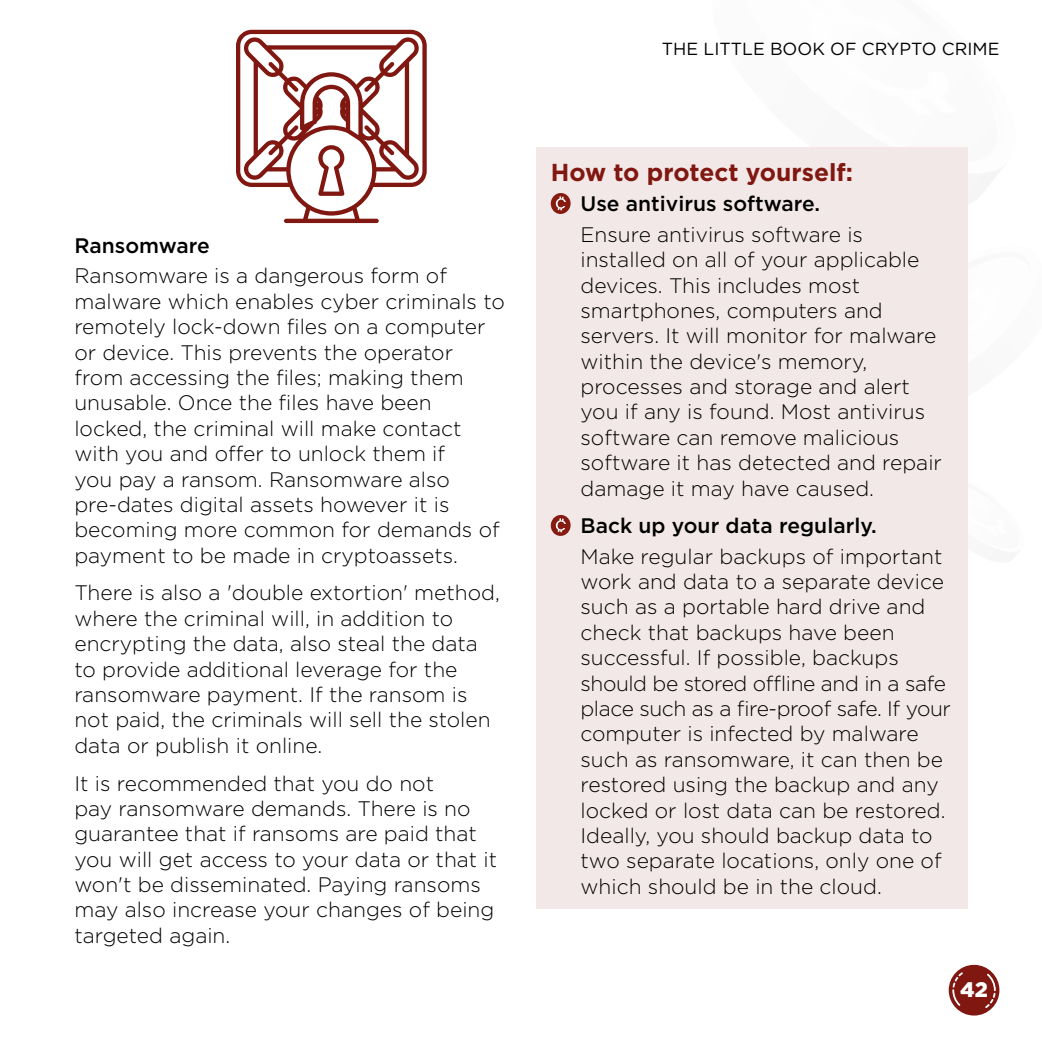
<style>
.page{position:relative;width:1042px;height:1042px;background:#fff}
.page>*{position:absolute;margin:0;border:0;box-sizing:border-box;transform-origin:0 0}
.t1{font:700 24.5px "Gotham";color:#801710}
.t2{font:300 21px/25.4px "Gotham";color:#000}
.t3{font:500 21px "Gotham";color:#000}
.t4{font:900 21px "Gotham";color:#fff}
.t5{font:17.5px "Gotham";color:#000}
</style>
<div class="page">
<svg style="left:967px;top:477px;width:1px;height:86px"></svg>
<img style="left:967px;top:497px;width:1px;height:36px">
<img style="left:967px;top:284px;width:1px;height:74px">
<svg style="left:236px;top:30px;width:191px;height:194px"></svg>
<div style="left:536px;top:147px;width:431px;height:761px;background:#f2e8e7"></div>
<svg style="left:551px;top:193px;width:19px;height:21px"></svg>
<svg style="left:551px;top:515px;width:19px;height:21px"></svg>
<svg style="left:948px;top:965px;width:51px;height:50px"></svg>
<p class="t3" style="left:74px;top:232px;width:137px">Ransomware</p>
<p class="t2" style="left:74px;top:263px;width:432px">Ransomware is a dangerous form of malware which enables cyber criminals to remotely lock-down files on a computer or device. This prevents the operator from accessing the files; making them unusable. Once the files have been locked, the criminal will make contact with you and offer to unlock them if<br>you pay a ransom. Ransomware also pre-dates digital assets however it is becoming more common for demands of payment to be made in cryptoassets.</p>
<p class="t2" style="left:74px;top:580px;width:427px">There is also a 'double extortion' method, where the criminal will, in addition to encrypting the data, also steal the data to provide additional leverage for the ransomware payment. If the ransom is not paid, the criminals will sell the stolen data or publish it online.</p>
<p class="t2" style="left:74px;top:770px;width:424px">It is recommended that you do not<br>pay ransomware demands. There is no guarantee that if ransoms are paid that you will get access to your data or that it won't be disseminated. Paying ransoms may also increase your changes of being targeted again.</p>
<p class="t5" style="left:662px;top:38px;width:339px">THE LITTLE BOOK OF CRYPTO CRIME</p>
<p class="t1" style="left:551px;top:156px;width:304px">How to protect yourself:</p>
<p class="t3" style="left:580px;top:190px;width:241px">Use antivirus software.</p>
<p class="t2" style="left:580px;top:221px;width:363px">Ensure antivirus software is installed on all of your applicable devices. This includes most smartphones, computers and servers. It will monitor for malware within the device's memory, processes and storage and alert you if any is found. Most antivirus software can remove malicious software it has detected and repair damage it may have caused.</p>
<p class="t3" style="left:580px;top:512px;width:298px">Back up your data regularly.</p>
<p class="t2" style="left:580px;top:543px;width:372px">Make regular backups of important work and data to a separate device such as a portable hard drive and check that backups have been successful. If possible, backups should be stored offline and in a safe place such as a fire-proof safe. If your computer is infected by malware such as ransomware, it can then be restored using the backup and any locked or lost data can be restored.<br>Ideally, you should backup data to two separate locations, only one of which should be in the cloud.</p>
<p class="t4" style="left:960px;top:975px;width:29px">42</p>
</div>
